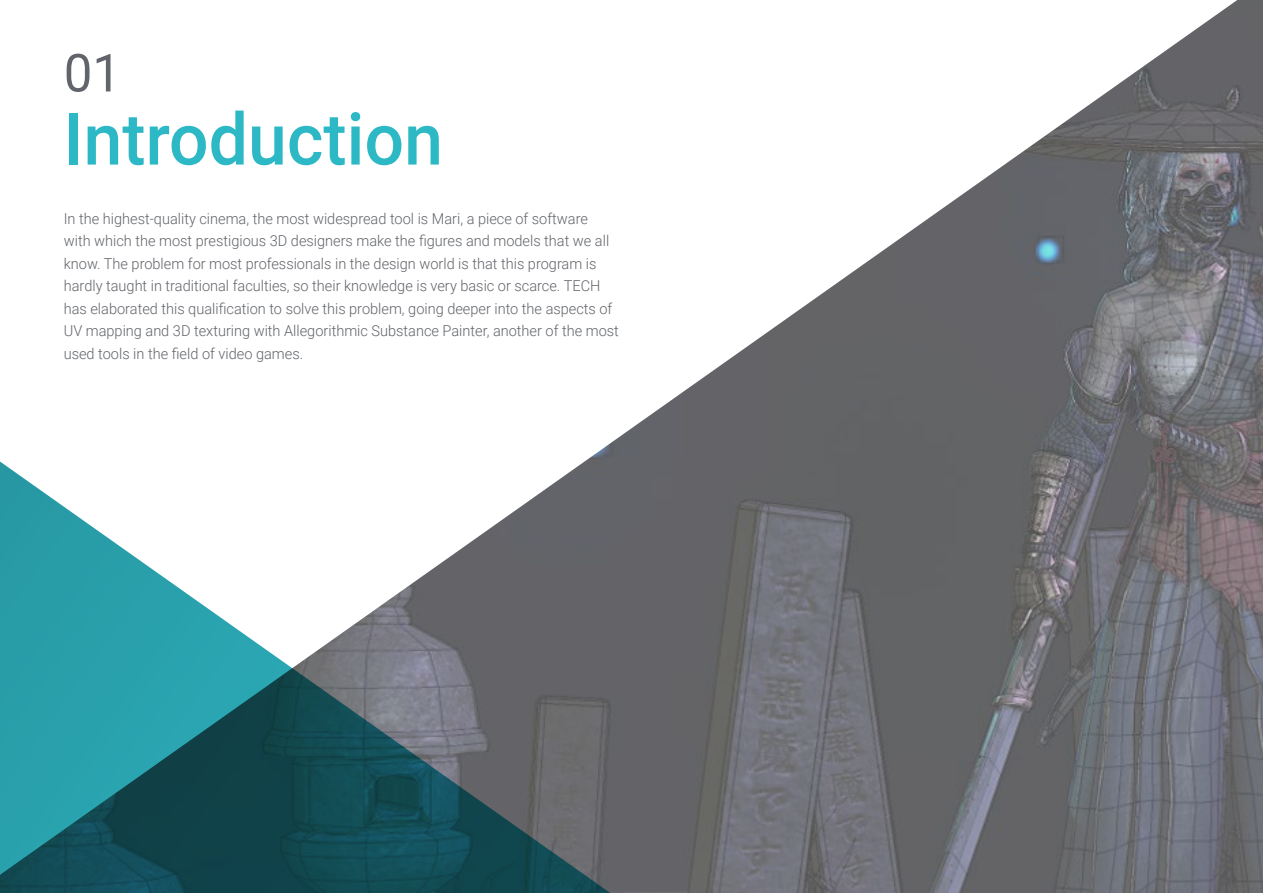
<style>
.page{position:relative;width:1263px;height:893px;background:#fff}
.page>*{position:absolute;margin:0;border:0;box-sizing:border-box;transform-origin:0 0}
.t1{font:500 72px "Roboto";color:#2db8c5}
.t2{font:52.5px "Roboto";color:#61646a}
.t3{font:300 15px/22.5px "Roboto";color:#61646a}
</style>
<div class="page">
<img style="left:606px;top:0;width:657px;height:893px">
<svg style="left:0;top:446px;width:640px;height:447px"></svg>
<h2 class="t2" style="left:64px;top:36px;width:59px">01</h2>
<h1 class="t1" style="left:64px;top:89px;width:381px">Introduction</h1>
<p class="t3" style="left:64px;top:207px;width:557px">In the highest-quality cinema, the most widespread tool is Mari, a piece of software<br>with which the most prestigious 3D designers make the figures and models that we all know. The problem for most professionals in the design world is that this program is hardly taught in traditional faculties, so their knowledge is very basic or scarce. TECH has elaborated this qualification to solve this problem, going deeper into the aspects of UV mapping and 3D texturing with Allegorithmic Substance Painter, another of the most used tools in the field of video games.</p>
</div>
